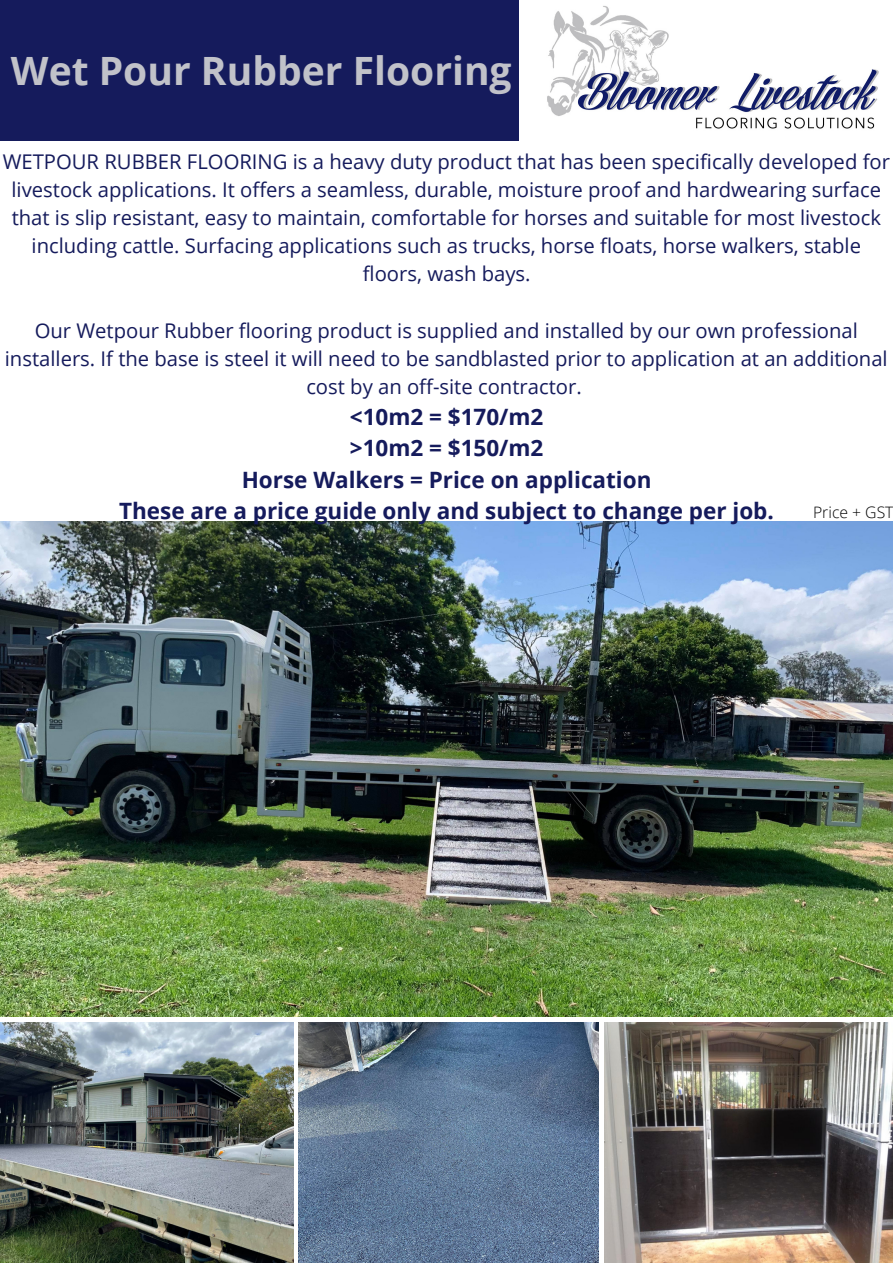
<style>
.page{position:relative;width:893px;height:1263px;background:#fff}
.page>*{position:absolute;margin:0;border:0;box-sizing:border-box;transform-origin:0 0}
.t1{font:700 39px "Open Sans";color:#c1c2c9}
.t2{font:700 22.5px/31.5px "Open Sans";color:#151b5c;text-align:center}
.t3{font:20.25px/28.1px "Open Sans";color:#151b5c;text-align:center}
.t4{font:300 15.75px "Open Sans";color:#000}
</style>
<div class="page">
<img style="left:0;top:522px;width:893px;height:495px">
<img style="left:0;top:1022px;width:293px;height:241px">
<img style="left:299px;top:1022px;width:300px;height:241px">
<img style="left:604px;top:1022px;width:289px;height:241px">
<div style="left:0;top:0;width:520px;height:140px;background:#151b5c"></div>
<img style="left:547px;top:6px;width:332px;height:123px">
<h1 class="t1" style="left:11px;top:43px;width:502px">Wet Pour Rubber Flooring</h1>
<p class="t3" style="left:3px;top:147px;width:889px">WETPOUR RUBBER FLOORING is a heavy duty product that has been specifically developed for livestock applications. It offers a seamless, durable, moisture proof and hardwearing surface that is slip resistant, easy to maintain, comfortable for horses and suitable for most livestock including cattle. Surfacing applications such as trucks, horse floats, horse walkers, stable floors, wash bays.</p>
<p class="t3" style="left:5px;top:316px;width:884px">Our Wetpour Rubber flooring product is supplied and installed by our own professional installers. If the base is steel it will need to be sandblasted prior to application at an additional cost by an off-site contractor.</p>
<p class="t2" style="left:119px;top:400px;width:656px">&lt;10m2 = $170/m2<br>&gt;10m2 = $150/m2<br>Horse Walkers = Price on application<br>These are a price guide only and subject to change per job.</p>
<p class="t4" style="left:813px;top:501px;width:82px">Price + GST</p>
</div>
